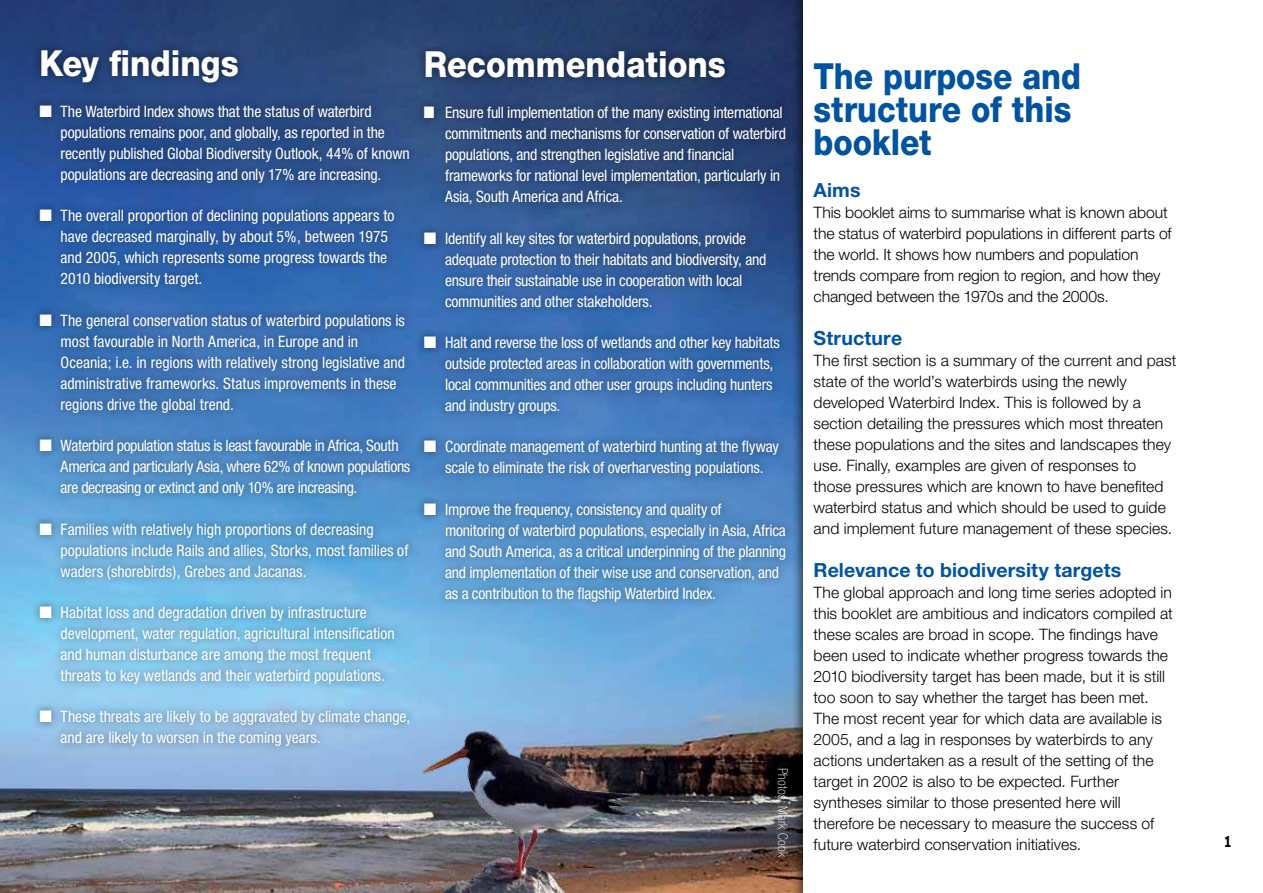
<style>
.page{position:relative;width:1263px;height:893px;background:#fff}
.page>*{position:absolute;margin:0;border:0;box-sizing:border-box;transform-origin:0 0}
.t1{font:800 36px/33px "Helvetica Neue";color:#00539f;scale:.88 1}
.t2{font:800 36px "Helvetica Neue";color:#fff;scale:.9 1}
.t3{font:700 19.5px "Helvetica Neue";letter-spacing:.005em;color:#00539f}
.t4{font:condensed 15.75px/21px "Helvetica Neue";letter-spacing:-.01em;color:#fff}
.t5{font:300 15.75px/21px "Helvetica Neue";letter-spacing:.005em;color:#000}
.t6{font:700 15px "Verdana";color:#000;scale:.75 1}
.t7{font:100 condensed 13.5px "Helvetica Neue";letter-spacing:.015em;color:#fff}
</style>
<div class="page">
<img style="left:0;top:0;width:791px;height:893px">
<div style="left:791px;top:0;width:472px;height:893px;background:#000;opacity:.5"></div>
<div style="left:804px;top:0;width:459px;height:893px;background:#fff"></div>
<div style="left:31px;top:40px;width:388px;height:715px;background:#000;opacity:.5"></div>
<div style="left:414px;top:41px;width:381px;height:569px;background:#000;opacity:.5"></div>
<img style="left:407px;top:715px;width:236px;height:178px">
<h1 class="t2" style="left:39px;top:41px;width:223px">Key findings</h1>
<p class="t4" style="left:61px;top:101px;width:351px;text-indent:-21px">■ The Waterbird Index shows that the status of waterbird populations remains poor, and globally, as reported in the recently published Global Biodiversity Outlook, 44% of known populations are decreasing and only 17% are increasing.</p>
<p class="t4" style="left:61px;top:205px;width:335px;text-indent:-21px">■ The overall proportion of declining populations appears to have decreased marginally, by about 5%, between 1975 and 2005, which represents some progress towards the 2010 biodiversity target.</p>
<p class="t4" style="left:61px;top:310px;width:346px;text-indent:-21px">■ The general conservation status of waterbird populations is most favourable in North America, in Europe and in Oceania; i.e. in regions with relatively strong legislative and administrative frameworks. Status improvements in these regions drive the global trend.</p>
<p class="t4" style="left:61px;top:435px;width:351px;text-indent:-21px">■ Waterbird population status is least favourable in Africa, South<br>America and particularly Asia, where 62% of known populations are decreasing or extinct and only 10% are increasing.</p>
<p class="t4" style="left:61px;top:518px;width:349px;text-indent:-21px">■ Families with relatively high proportions of decreasing populations include Rails and allies, Storks, most families of waders (shorebirds), Grebes and Jacanas.</p>
<p class="t4" style="left:61px;top:602px;width:336px;text-indent:-21px">■ Habitat loss and degradation driven by infrastructure development, water regulation, agricultural intensification and human disturbance are among the most frequent threats to key wetlands and their waterbird populations.</p>
<p class="t4" style="left:61px;top:706px;width:351px;text-indent:-21px">■ These threats are likely to be aggravated by climate change, and are likely to worsen in the coming years.</p>
<h1 class="t2" style="left:424px;top:43px;width:337px">Recommendations</h1>
<p class="t4" style="left:445px;top:102px;width:342px;text-indent:-21px">■ Ensure full implementation of the many existing international commitments and mechanisms for conservation of waterbird populations, and strengthen legislative and financial frameworks for national level implementation, particularly in Asia, South America and Africa.</p>
<p class="t4" style="left:445px;top:227px;width:323px;text-indent:-21px">■ Identify all key sites for waterbird populations, provide adequate protection to their habitats and biodiversity, and ensure their sustainable use in cooperation with local communities and other stakeholders.</p>
<p class="t4" style="left:445px;top:332px;width:336px;text-indent:-21px">■ Halt and reverse the loss of wetlands and other key habitats outside protected areas in collaboration with governments, local communities and other user groups including hunters and industry groups.</p>
<p class="t4" style="left:424px;top:436px;width:357px;text-align:center">■ Coordinate management of waterbird hunting at the flyway scale to eliminate the risk of overharvesting populations.</p>
<p class="t4" style="left:445px;top:499px;width:343px;text-indent:-21px">■ Improve the frequency, consistency and quality of<br>monitoring of waterbird populations, especially in Asia, Africa and South America, as a critical underpinning of the planning and implementation of their wise use and conservation, and as a contribution to the flagship Waterbird Index.</p>
<p class="t7" style="left:790px;top:768px;width:91px;rotate:90deg">Photos: Mark Cook</p>
<h1 class="t1" style="left:814px;top:59px;width:306px">The purpose and structure of this booklet</h1>
<p class="t3" style="left:814px;top:178px;width:48px">Aims</p>
<p class="t5" style="left:814px;top:202px;width:359px">This booklet aims to summarise what is known about the status of waterbird populations in different parts of the world. It shows how numbers and population trends compare from region to region, and how they changed between the 1970s and the 2000s.</p>
<p class="t3" style="left:814px;top:326px;width:90px">Structure</p>
<p class="t5" style="left:814px;top:350px;width:364px">The first section is a summary of the current and past state of the world’s waterbirds using the newly developed Waterbird Index. This is followed by a section detailing the pressures which most threaten these populations and the sites and landscapes they use. Finally, examples are given of responses to those pressures which are known to have benefited waterbird status and which should be used to guide and implement future management of these species.</p>
<p class="t3" style="left:814px;top:558px;width:309px">Relevance to biodiversity targets</p>
<p class="t5" style="left:814px;top:582px;width:361px">The global approach and long time series adopted in this booklet are ambitious and indicators compiled at these scales are broad in scope. The findings have been used to indicate whether progress towards the 2010 biodiversity target has been made, but it is still too soon to say whether the target has been met.<br>The most recent year for which data are available is 2005, and a lag in responses by waterbirds to any actions undertaken as a result of the setting of the target in 2002 is also to be expected. Further syntheses similar to those presented here will therefore be necessary to measure the success of future waterbird conservation initiatives.</p>
<p class="t6" style="left:1224px;top:832px;width:12px">1</p>
</div>
